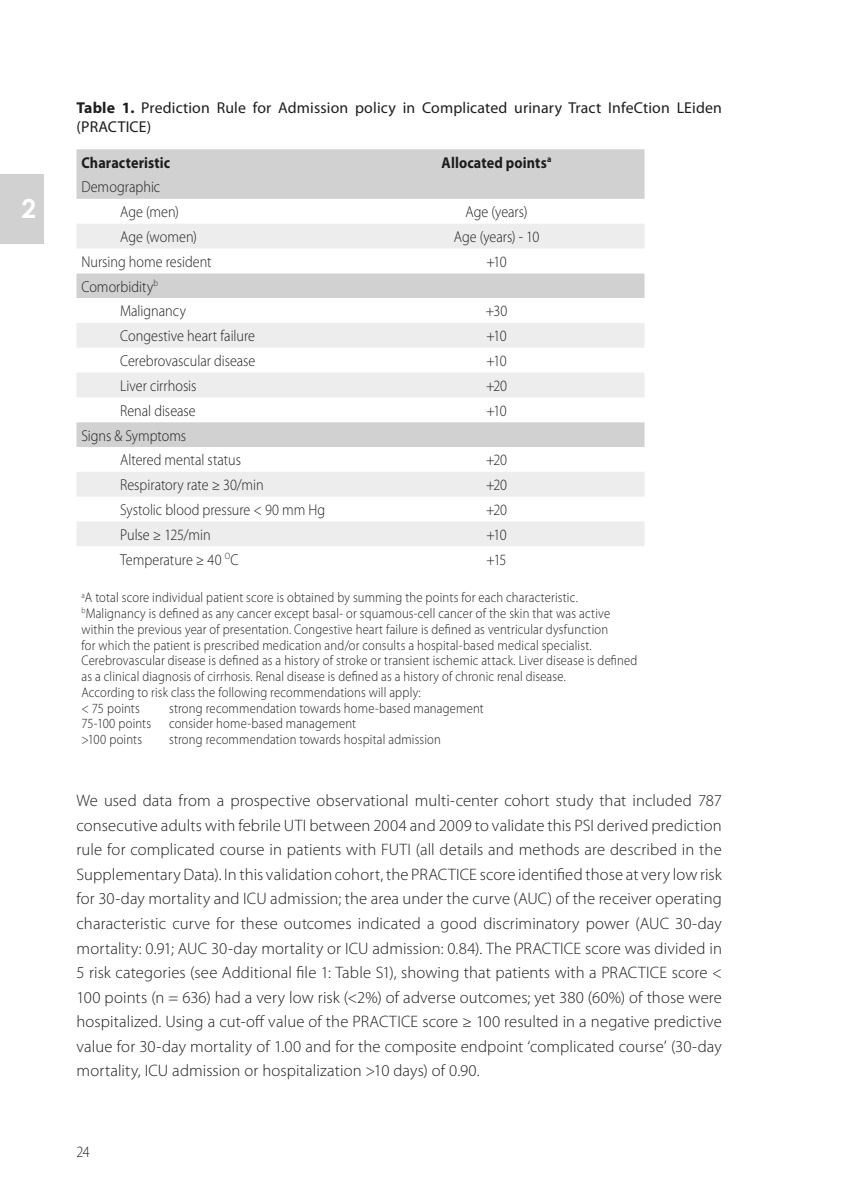
<style>
.page{position:relative;width:848px;height:1195px;background:#fff}
.page>*{position:absolute;margin:0;border:0;box-sizing:border-box;transform-origin:0 0}
.t1{font:700 26.25px "Century Gothic";color:#fff}
.t2{font:300 16.62px/24.5px "Myriad Pro";letter-spacing:.01em;color:#1d1d1b;text-align:justify}
.t3{font:300 15.75px/24.8px "Myriad Pro";color:#1d1d1b;scale:.9 1}
.t4{font:15.75px/19.2px "Myriad Pro";letter-spacing:.01em;color:#1d1d1b}
.t5{font:700 15.75px "Myriad Pro";letter-spacing:.01em;color:#1d1d1b;scale:.9 1}
.t6{font:300 14px/15.8px "Myriad Pro";letter-spacing:.015em;color:#1d1d1b;scale:.9 1}
.s1{font-weight:700}
</style>
<div class="page">
<div style="left:76px;top:149px;width:568px;height:50px;background:#d1d1d1"></div>
<svg style="left:76px;top:224px;width:568px;height:322px"></svg>
<div style="left:0;top:174px;width:43px;height:70px;background:#d1d1d1"></div>
<h1 class="t1" style="left:22px;top:192px;width:16px">2</h1>
<p class="t4" style="left:76px;top:98px;width:646px"><span class="s1">Table 1.</span> Prediction Rule for Admission policy in Complicated urinary Tract InfeCtion LEiden (PRACTICE)</p>
<p class="t5" style="left:81px;top:153px;width:100px">Characteristic</p>
<p class="t5" style="left:441px;top:153px;width:123px">Allocated points<sup>a</sup></p>
<p class="t3" style="left:120px;top:175px;width:67px;text-indent:-39px">Demographic<br>Age (men)</p>
<p class="t3" style="left:465px;top:200px;width:70px">Age (years)</p>
<p class="t3" style="left:120px;top:225px;width:87px">Age (women)</p>
<p class="t3" style="left:453px;top:225px;width:96px">Age (years) - 10</p>
<p class="t3" style="left:81px;top:249px;width:146px">Nursing home resident</p>
<p class="t3" style="left:486px;top:249px;width:24px">+10</p>
<p class="t3" style="left:120px;top:274px;width:75px;text-indent:-39px">Comorbidity<sup>b<br></sup>Malignancy</p>
<p class="t3" style="left:485px;top:299px;width:25px">+30</p>
<p class="t3" style="left:120px;top:324px;width:151px">Congestive heart failure</p>
<p class="t3" style="left:486px;top:324px;width:24px">+10</p>
<p class="t3" style="left:120px;top:349px;width:152px">Cerebrovascular disease</p>
<p class="t3" style="left:486px;top:349px;width:24px">+10</p>
<p class="t3" style="left:120px;top:373px;width:86px">Liver cirrhosis</p>
<p class="t3" style="left:486px;top:373px;width:25px">+20</p>
<p class="t3" style="left:120px;top:398px;width:85px">Renal disease</p>
<p class="t3" style="left:486px;top:398px;width:24px">+10</p>
<p class="t3" style="left:120px;top:423px;width:136px;text-indent:-39px">Signs &amp; Symptoms<br>Altered mental status</p>
<p class="t3" style="left:486px;top:448px;width:25px">+20</p>
<p class="t3" style="left:120px;top:473px;width:161px">Respiratory rate ≥ 30/min</p>
<p class="t3" style="left:486px;top:473px;width:25px">+20</p>
<p class="t3" style="left:120px;top:497px;width:229px">Systolic blood pressure &lt; 90 mm Hg</p>
<p class="t3" style="left:486px;top:497px;width:25px">+20</p>
<p class="t3" style="left:120px;top:522px;width:102px">Pulse ≥ 125/min</p>
<p class="t3" style="left:486px;top:522px;width:24px">+10</p>
<p class="t3" style="left:120px;top:547px;width:133px">Temperature ≥ 40 <sup>O</sup>C</p>
<p class="t3" style="left:486px;top:547px;width:24px">+15</p>
<p class="t6" style="left:81px;top:590px;width:619px"><sup>a</sup>A total score individual patient score is obtained by summing the points for each characteristic. <sup>b</sup>Malignancy is defined as any cancer except basal- or squamous-cell cancer of the skin that was active within the previous year of presentation. Congestive heart failure is defined as ventricular dysfunction<br>for which the patient is prescribed medication and/or consults a hospital-based medical specialist.<br>Cerebrovascular disease is defined as a history of stroke or transient ischemic attack. Liver disease is defined as a clinical diagnosis of cirrhosis. Renal disease is defined as a history of chronic renal disease.<br>According to risk class the following recommendations will apply:<br>&lt; 75 points</p>
<p class="t6" style="left:169px;top:700px;width:351px">strong recommendation towards home-based management</p>
<p class="t6" style="left:81px;top:716px;width:79px">75-100 points</p>
<p class="t6" style="left:169px;top:716px;width:209px">consider home-based management</p>
<p class="t6" style="left:81px;top:732px;width:69px">&gt;100 points</p>
<p class="t6" style="left:169px;top:732px;width:303px">strong recommendation towards hospital admission</p>
<p class="t2" style="left:76px;top:789px;width:646px">We used data from a prospective observational multi-center cohort study that included 787 consecutive adults with febrile UTI between 2004 and 2009 to validate this PSI derived prediction rule for complicated course in patients with FUTI (all details and methods are described in the Supplementary Data). In this validation cohort, the PRACTICE score identified those at very low risk for 30-day mortality and ICU admission; the area under the curve (AUC) of the receiver operating characteristic curve for these outcomes indicated a good discriminatory power (AUC 30-day mortality: 0.91; AUC 30-day mortality or ICU admission: 0.84). The PRACTICE score was divided in 5 risk categories (see Additional file 1: Table S1), showing that patients with a PRACTICE score &lt; 100 points (n = 636) had a very low risk (&lt;2%) of adverse outcomes; yet 380 (60%) of those were hospitalized. Using a cut-off value of the PRACTICE score ≥ 100 resulted in a negative predictive value for 30-day mortality of 1.00 and for the composite endpoint ‘complicated course’ (30-day mortality, ICU admission or hospitalization &gt;10 days) of 0.90.</p>
<p class="t3" style="left:76px;top:1139px;width:16px">24</p>
</div>
